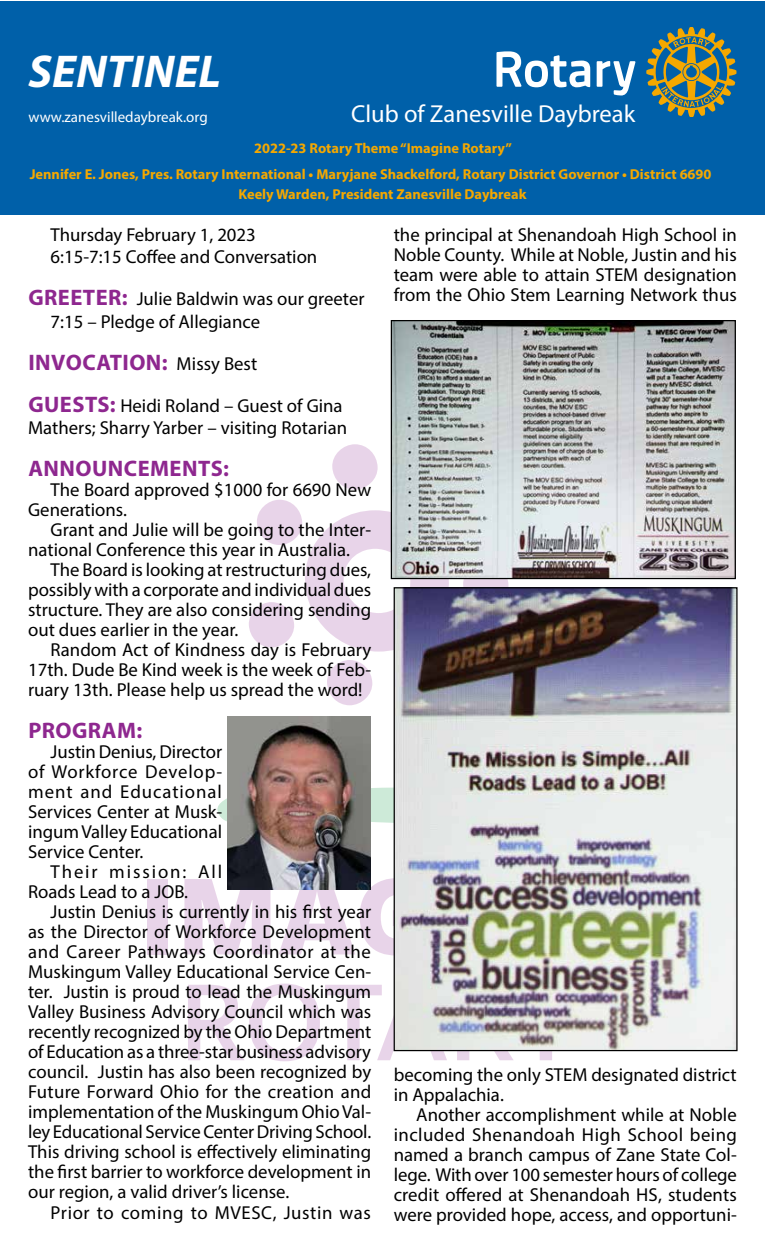
<style>
.page{position:relative;width:765px;height:1260px;background:#fff}
.page>*{position:absolute;margin:0;border:0;box-sizing:border-box;transform-origin:0 0}
.t1{font:italic 700 46.25px "Myriad Pro";color:#fff}
.t2{font:24.62px "Myriad Pro";color:#fff}
.t3{font:700 22.5px "Myriad Pro";letter-spacing:.02em;color:#8e278f}
.t4{font:18.75px/20px "Myriad Pro";color:#000;text-align:justify}
.t5{font:18.75px/20px "Myriad Pro";letter-spacing:.095em;color:#000}
.t6{font:18.75px "Myriad Pro";letter-spacing:.03em;color:#000}
.t7{font:15px "Myriad Pro";color:#fff}
.t8{font:700 14.38px/25.6px "Myriad Pro";color:#f5a800}
.s1{font-weight:700;font-size:22.5px;color:#8e278f}
.s2{font-weight:400;font-size:18.75px;color:#000}
</style>
<div class="page">
<div style="left:148px;top:879px;width:20px;height:75px;background:#e8d4e9"></div>
<svg style="left:184px;top:879px;width:86px;height:75px"></svg>
<svg style="left:279px;top:878px;width:115px;height:78px"></svg>
<svg style="left:188px;top:984px;width:259px;height:77px"></svg>
<svg style="left:457px;top:1051px;width:120px;height:9px"></svg>
<svg style="left:249px;top:444px;width:260px;height:261px"></svg>
<svg style="left:217px;top:787px;width:177px;height:37px"></svg>
<div style="left:0;top:1px;width:765px;height:214px;background:#0060a9"></div>
<svg style="left:497px;top:51px;width:138px;height:45px"></svg>
<svg style="left:646px;top:27px;width:90px;height:90px"></svg>
<img style="left:228px;top:716px;width:142px;height:173px">
<img style="left:396px;top:589px;width:340px;height:460px">
<div style="left:394px;top:587px;width:344px;height:464px;border:1px solid #000"></div>
<img style="left:393px;top:322px;width:341px;height:255px">
<div style="left:391px;top:320px;width:345px;height:259px;border:1px solid #000"></div>
<h1 class="t1" style="left:29px;top:41px;width:194px">SENTINEL</h1>
<p class="t7" style="left:29px;top:107px;width:181px">www.zanesvilledaybreak.org</p>
<h2 class="t2" style="left:351px;top:98px;width:286px">Club of Zanesville Daybreak</h2>
<p class="t8" style="left:30px;top:135px;width:683px;text-indent:224px">2022-23 Rotary Theme “Imagine Rotary”<br>Jennifer E. Jones, Pres. Rotary International • Maryjane Shackelford, Rotary District Governor • District 6690</p>
<p class="t8" style="left:239px;top:180px;width:289px">Keely Warden, President Zanesville Daybreak</p>
<p class="t4" style="left:51px;top:223px;width:268px;line-height:22.5px">Thursday February 1, 2023<br>6:15-7:15 Coffee and Conversation</p>
<p class="t4" style="left:51px;top:288px;width:315px;line-height:22.5px;text-indent:-22px"><span class="s1">GREETER:</span> Julie Baldwin was our greeter<br>7:15 – Pledge of Allegiance</p>
<p class="t3" style="left:28px;top:348px;width:230px">INVOCATION: <span class="s2">Missy Best</span></p>
<p class="t4" style="left:28px;top:394px;width:321px;line-height:22.5px"><span class="s1">GUESTS:</span> Heidi Roland – Guest of Gina<br>Mathers; Sharry Yarber – visiting Rotarian</p>
<p class="t3" style="left:28px;top:454px;width:202px">ANNOUNCEMENTS:</p>
<p class="t4" style="left:28px;top:480px;width:345px;text-indent:22px">The Board approved $1000 for 6690 New<br>Generations.</p>
<p class="t4" style="left:28px;top:520px;width:345px;text-indent:23px">Grant and Julie will be going to the Inter&shy;national Conference this year in Australia.</p>
<p class="t4" style="left:28px;top:560px;width:345px;text-indent:22px">The Board is looking at restructuring dues, possibly with a corporate and individual dues structure. They are also considering sending out dues earlier in the year.</p>
<p class="t4" style="left:28px;top:640px;width:345px;text-indent:22px">Random Act of Kindness day is February 17th. Dude Be Kind week is the week of Feb&shy;ruary 13th. Please help us spread the word!</p>
<p class="t3" style="left:28px;top:716px;width:115px">PROGRAM:</p>
<p class="t4" style="left:28px;top:742px;width:196px;text-indent:22px">Justin Denius, Director of Workforce Develop&shy;ment and Educational Services Center at Musk&shy;ingum Valley Educational Service Center.</p>
<p class="t5" style="left:28px;top:862px;width:195px;text-indent:22px">Their mission: All<br>Roads Lead to a JOB.</p>
<p class="t4" style="left:28px;top:902px;width:345px;text-indent:22px">Justin Denius is currently in his first year as the Director of Workforce Development and Career Pathways Coordinator at the Muskingum Valley Educational Service Cen&shy;ter. Justin is proud to lead the Muskingum Valley Business Advisory Council which was recently recognized by the Ohio Department of Education as a three-star business advisory council. Justin has also been recognized by Future Forward Ohio for the creation and implementation of the Muskingum Ohio Val&shy;ley Educational Service Center Driving School.<br>This driving school is effectively eliminating the first barrier to workforce development in our region, a valid driver’s license.</p>
<p class="t6" style="left:51px;top:1201px;width:322px">Prior to coming to MVESC, Justin was</p>
<p class="t4" style="left:394px;top:224px;width:345px">the principal at Shenandoah High School in Noble County. While at Noble, Justin and his team were able to attain STEM designation from the Ohio Stem Learning Network thus</p>
<p class="t4" style="left:394px;top:1064px;width:345px">becoming the only STEM designated district in Appalachia.</p>
<p class="t4" style="left:394px;top:1104px;width:345px;text-indent:22px">Another accomplishment while at Noble included Shenandoah High School being named a branch campus of Zane State Col&shy;lege. With over 100 semester hours of college credit offered at Shenandoah HS, students were provided hope, access, and opportuni-</p>
</div>
